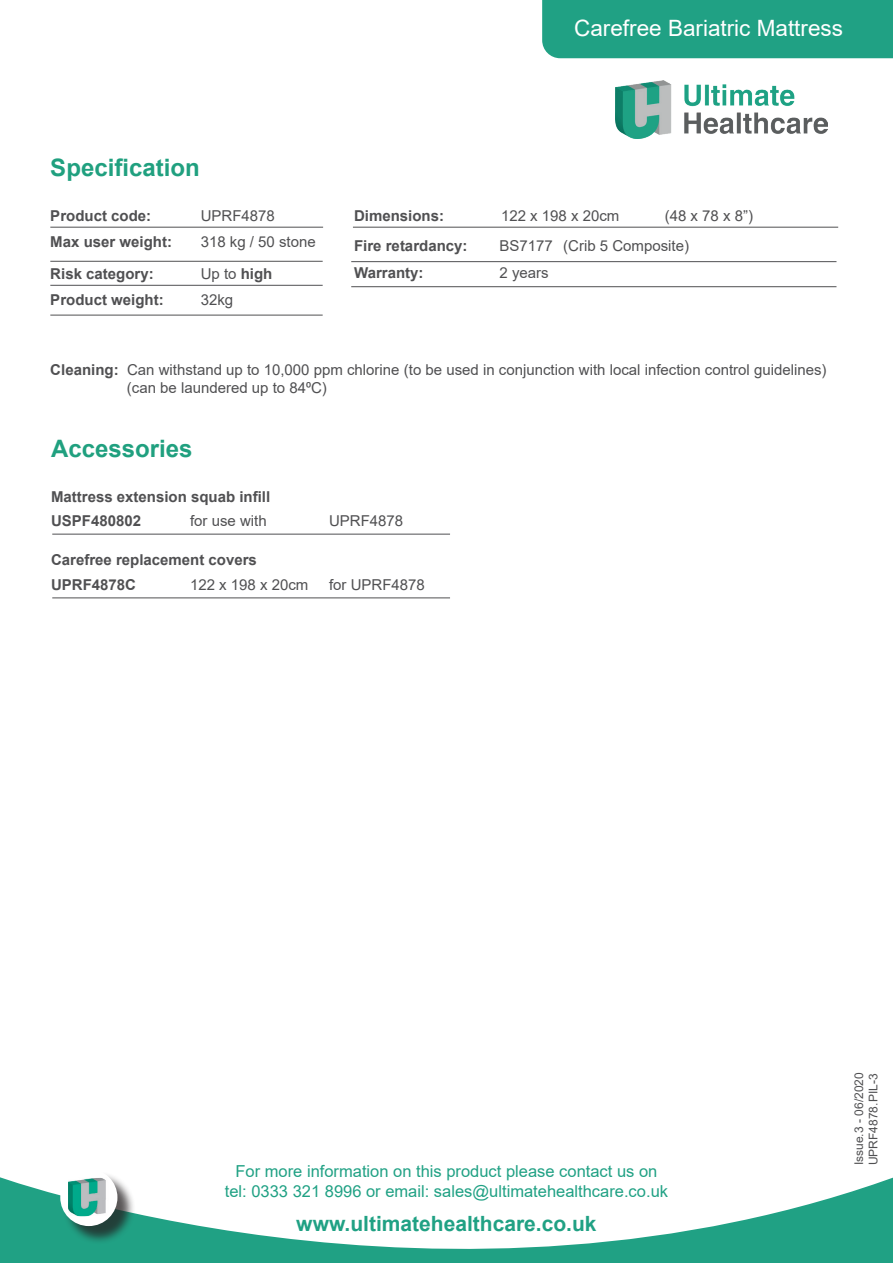
<style>
.page{position:relative;width:893px;height:1263px;background:#fff}
.page>*{position:absolute;margin:0;border:0;box-sizing:border-box;transform-origin:0 0}
.t1{font:700 24px "Arial";color:#20a07f}
.t2{font:22.5px "Arial";color:#fff}
.t3{font:700 21px "Arial";color:#20a184}
.t4{font:16.5px/19.8px "Arial";color:#20a184;text-align:center}
.t5{font:15px/26.5px "Arial";color:#505052}
.t6{font:700 15px/26.5px "Arial";color:#505052}
.t7{font:12px/14.4px "Arial";color:#505052}
.s1{font-weight:700}
</style>
<div class="page">
<svg style="left:0;top:1177px;width:893px;height:86px"></svg>
<div style="left:63px;top:1171px;width:73px;height:73px;background:#231f20;opacity:.75"></div>
<div style="left:60px;top:1169px;width:57px;height:57px;background:#fff;border-radius:50%"></div>
<img style="left:68px;top:1178px;width:38px;height:38px">
<img style="left:615px;top:81px;width:212px;height:57px">
<div style="left:542px;top:0;width:351px;height:58px;background:#20a184"></div>
<hr style="left:50px;top:261px;width:273px;height:1px;background:#505052">
<hr style="left:50px;top:285px;width:273px;height:1px;background:#505052">
<hr style="left:50px;top:315px;width:273px;height:1px;background:#505052">
<hr style="left:351px;top:261px;width:485px;height:1px;background:#505052">
<hr style="left:351px;top:286px;width:485px;height:1px;background:#505052">
<hr style="left:50px;top:227px;width:273px;height:1px;background:#505052">
<hr style="left:353px;top:227px;width:485px;height:1px;background:#505052">
<hr style="left:52px;top:534px;width:398px;height:1px;background:#505052">
<hr style="left:52px;top:597px;width:398px;height:1px;background:#505052">
<h1 class="t1" style="left:50px;top:151px;width:151px">Specification</h1>
<h2 class="t2" style="left:574px;top:12px;width:270px">Carefree Bariatric Mattress</h2>
<p class="t5" style="left:563px;top:200px;width:191px;line-height:29.8px;text-indent:102px">(48 x 78 x 8”) (Crib 5 Composite)</p>
<p class="t6" style="left:50px;top:202px;width:123px">Product code:<br>Max user weight:</p>
<p class="t5" style="left:201px;top:202px;width:117px">UPRF4878<br>318 kg / 50 stone</p>
<p class="t6" style="left:354px;top:202px;width:92px">Dimensions:</p>
<p class="t5" style="left:501px;top:202px;width:120px">122 x 198 x 20cm</p>
<p class="t6" style="left:354px;top:233px;width:115px">Fire retardancy:<br>Warranty:</p>
<p class="t5" style="left:499px;top:233px;width:55px">BS7177<br>2 years</p>
<p class="t6" style="left:50px;top:260px;width:115px">Risk category:<br>Product weight:</p>
<p class="t5" style="left:201px;top:260px;width:73px">Up to <span class="s1">high<br></span>32kg</p>
<p class="t5" style="left:127px;top:360px;width:701px;line-height:18px;text-indent:-77px"><span class="s1">Cleaning:</span> Can withstand up to 10,000 ppm chlorine (to be used in conjunction with local infection control guidelines) (can be laundered up to 84⁰C)</p>
<h1 class="t1" style="left:51px;top:432px;width:143px">Accessories</h1>
<p class="t6" style="left:51px;top:483px;width:221px">Mattress extension squab infill</p>
<p class="t6" style="left:51px;top:508px;width:92px">USPF480802</p>
<p class="t5" style="left:190px;top:508px;width:78px">for use with</p>
<p class="t5" style="left:329px;top:508px;width:76px">UPRF4878</p>
<p class="t6" style="left:51px;top:547px;width:207px">Carefree replacement covers</p>
<p class="t6" style="left:51px;top:572px;width:87px">UPRF4878C</p>
<p class="t5" style="left:190px;top:571px;width:120px">122 x 198 x 20cm</p>
<p class="t5" style="left:329px;top:571px;width:97px">for UPRF4878</p>
<p class="t4" style="left:225px;top:1161px;width:445px">For more information on this product please contact us on tel: 0333 321 8996 or email: sales@ultimatehealthcare.co.uk</p>
<h3 class="t3" style="left:296px;top:1208px;width:302px">www.ultimatehealthcare.co.uk</h3>
<p class="t7" style="left:852px;top:1165px;width:94px;rotate:-90deg">Issue.3 - 06/2020<br>UPRF4878.PIL-3</p>
</div>
